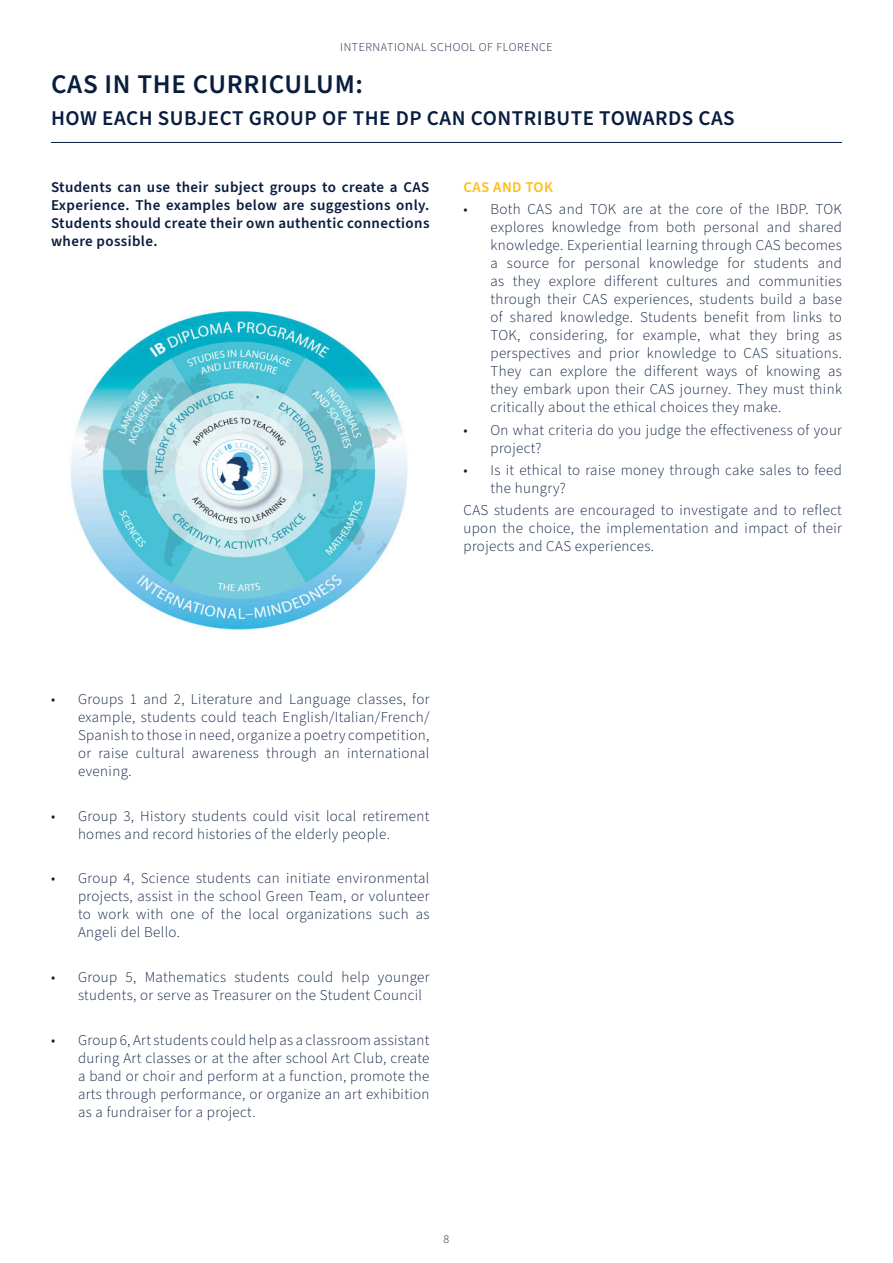
<style>
.page{position:relative;width:893px;height:1263px;background:#fff}
.page>*{position:absolute;margin:0;border:0;box-sizing:border-box;transform-origin:0 0}
.t1{font:600 27px "Source Sans Pro";letter-spacing:.025em;color:#091d3f}
.t2{font:600 21px "Source Sans Pro";letter-spacing:.025em;color:#091d3f}
.t3{font:300 15px/18px "Source Sans Pro";letter-spacing:.025em;color:#091d3f;text-align:justify}
.t4{font:600 15px/18px "Source Sans Pro";letter-spacing:.025em;color:#091d3f;text-align:justify}
.t5{font:600 15px "Source Sans Pro";letter-spacing:.025em;color:#fdbe1c}
.t6{font:300 12px "Source Sans Pro";letter-spacing:.05em;color:#091d3f}
.t7{font:300 12px "Source Sans Pro";color:#231f20}
</style>
<div class="page">
<hr style="left:51px;top:142px;width:791px;height:1px;background:#091d3f">
<img style="left:70px;top:311px;width:338px;height:319px">
<p class="t6" style="left:340px;top:39px;width:214px">INTERNATIONAL SCHOOL OF FLORENCE</p>
<p class="t1" style="left:51px;top:65px;width:313px">CAS IN THE CURRICULUM:</p>
<p class="t2" style="left:51px;top:104px;width:685px">HOW EACH SUBJECT GROUP OF THE DP CAN CONTRIBUTE TOWARDS CAS</p>
<p class="t4" style="left:51px;top:179px;width:380px">Students can use their subject groups to create a CAS Experience. The examples below are suggestions only.<br>Students should create their own authentic connections where possible.</p>
<p class="t5" style="left:463px;top:177px;width:91px">CAS AND TOK</p>
<p class="t3" style="left:490px;top:201px;width:353px;text-indent:-27px">• Both CAS and TOK are at the core of the IBDP. TOK explores knowledge from both personal and shared knowledge. Experiential learning through CAS becomes a source for personal knowledge for students and as they explore different cultures and communities through their CAS experiences, students build a base of shared knowledge. Students benefit from links to TOK, considering, for example, what they bring as perspectives and prior knowledge to CAS situations.<br>They can explore the different ways of knowing as they embark upon their CAS journey. They must think critically about the ethical choices they make.</p>
<p class="t3" style="left:490px;top:421px;width:353px;text-indent:-27px">• On what criteria do you judge the effectiveness of your project?</p>
<p class="t3" style="left:490px;top:461px;width:353px;text-indent:-27px">• Is it ethical to raise money through cake sales to feed the hungry?</p>
<p class="t3" style="left:463px;top:502px;width:380px">CAS students are encouraged to investigate and to reflect upon the choice, the implementation and impact of their projects and CAS experiences.</p>
<p class="t3" style="left:78px;top:691px;width:353px;text-indent:-27px">• Groups 1 and 2, Literature and Language classes, for example, students could teach English/Italian/French/ Spanish to those in need, organize a poetry competition, or raise cultural awareness through an international evening.</p>
<p class="t3" style="left:78px;top:807px;width:353px;text-indent:-27px">• Group 3, History students could visit local retirement homes and record histories of the elderly people.</p>
<p class="t3" style="left:78px;top:870px;width:353px;text-indent:-27px">• Group 4, Science students can initiate environmental projects, assist in the school Green Team, or volunteer to work with one of the local organizations such as Angeli del Bello.</p>
<p class="t3" style="left:78px;top:968px;width:353px;text-indent:-27px">• Group 5, Mathematics students could help younger students, or serve as Treasurer on the Student Council</p>
<p class="t3" style="left:78px;top:1031px;width:353px;text-indent:-27px">• Group 6, Art students could help as a classroom assistant during Art classes or at the after school Art Club, create a band or choir and perform at a function, promote the arts through performance, or organize an art exhibition as a fundraiser for a project.</p>
<p class="t7" style="left:444px;top:1231px;width:7px">8</p>
</div>
